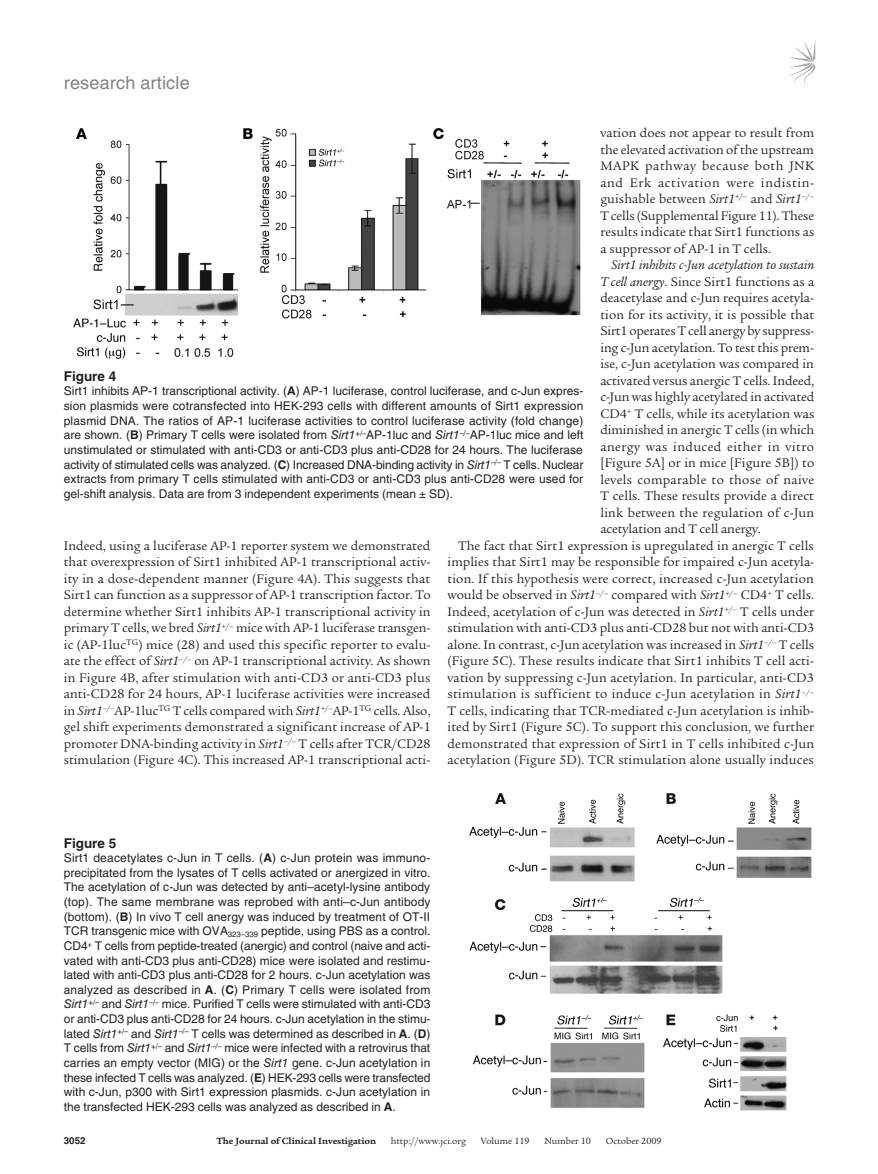
<style>
.page{position:relative;width:878px;height:1174px;background:#fff}
.page>*{position:absolute;margin:0;border:0;box-sizing:border-box;transform-origin:0 0}
.t1{font:18px "Helvetica LT Std";letter-spacing:.01em;color:#808285}
.t2{font:13.5px/16.5px "Legacy Serif Std";letter-spacing:.005em;color:#231f20;text-align:justify}
.t3{font:italic 13.5px "Legacy Serif Std";color:#231f20}
.t4{font:13.5px "Legacy Serif Std";letter-spacing:-.015em;color:#231f20}
.t5{font:13.5px "Legacy Serif Std";letter-spacing:.025em;color:#231f20}
.t6{font:13.5px "Legacy Serif Std";letter-spacing:.03em;color:#231f20}
.t7{font:700 13.5px "Helvetica LT Std";color:#231f20}
.t8{font:12px/14.5px "Helvetica LT Std";color:#231f20;text-align:justify}
.t9{font:9.75px "Legacy Serif Std";color:#231f20}
.t10{font:700 9.75px "Legacy Serif Std";color:#231f20}
.t11{font:700 9.75px "Helvetica LT Std";color:#231f20}
.s1{font-style:italic}
.s2{font-weight:700}
</style>
<div class="page">
<svg style="left:789px;top:41px;width:26px;height:44px"></svg>
<img style="left:73px;top:128px;width:508px;height:231px">
<img style="left:469px;top:793px;width:343px;height:318px">
<h1 class="t1" style="left:64px;top:72px;width:127px">research article</h1>
<p class="t2" style="left:600px;top:125px;width:215px">vation does not appear to result from the elevated activation of the upstream MAPK pathway because both JNK and Erk activation were indistin&shy;guishable between <span class="s1">Sirt1</span><sup>+/–</sup> and <span class="s1">Sirt1</span><sup>–/– </sup>T cells (Supplemental Figure 11). These results indicate that Sirt1 functions as a suppressor of AP-1 in T cells.</p>
<p class="t3" style="left:611px;top:257px;width:205px">Sirt1 inhibits c-Jun acetylation to sustain</p>
<p class="t2" style="left:600px;top:273px;width:215px"><span class="s1">T cell anergy</span>. Since Sirt1 functions as a</p>
<p class="t2" style="left:600px;top:290px;width:215px">deacetylase and c-Jun requires acetyla-</p>
<p class="t2" style="left:600px;top:306px;width:215px">tion for its activity, it is possible that</p>
<p class="t4" style="left:600px;top:323px;width:215px">Sirt1 operates T cell anergy by suppress-</p>
<p class="t2" style="left:600px;top:339px;width:215px">ing c-Jun acetylation. To test this prem-</p>
<p class="t2" style="left:600px;top:356px;width:215px">ise, c-Jun acetylation was compared in</p>
<p class="t2" style="left:600px;top:372px;width:215px">activated versus anergic T cells. Indeed,</p>
<p class="t2" style="left:600px;top:389px;width:215px">c-Jun was highly acetylated in activated</p>
<p class="t2" style="left:600px;top:405px;width:215px">CD4<sup>+</sup> T cells, while its acetylation was</p>
<p class="t2" style="left:600px;top:422px;width:215px">diminished in anergic T cells (in which</p>
<p class="t6" style="left:600px;top:439px;width:215px">anergy was induced either in vitro</p>
<p class="t2" style="left:600px;top:455px;width:215px">[Figure 5A] or in mice [Figure 5B]) to</p>
<p class="t5" style="left:600px;top:472px;width:215px">levels comparable to those of naive</p>
<p class="t2" style="left:600px;top:488px;width:215px">T cells. These results provide a direct</p>
<p class="t2" style="left:600px;top:504px;width:215px">link between the regulation of c-Jun</p>
<p class="t2" style="left:600px;top:521px;width:162px">acetylation and T cell anergy.</p>
<p class="t2" style="left:458px;top:537px;width:357px">The fact that Sirt1 expression is upregulated in anergic T cells</p>
<p class="t2" style="left:447px;top:554px;width:368px">implies that Sirt1 may be responsible for impaired c-Jun acetyla-</p>
<p class="t2" style="left:447px;top:570px;width:368px">tion. If this hypothesis were correct, increased c-Jun acetylation</p>
<p class="t2" style="left:447px;top:587px;width:368px">would be observed in <span class="s1">Sirt1</span><sup>–/–</sup> compared with <span class="s1">Sirt1</span><sup>+/–</sup> CD4<sup>+</sup> T cells.</p>
<p class="t2" style="left:447px;top:603px;width:368px">Indeed, acetylation of c-Jun was detected in <span class="s1">Sirt1</span><sup>+/–</sup> T cells under</p>
<p class="t2" style="left:447px;top:620px;width:368px">stimulation with anti-CD3 plus anti-CD28 but not with anti-CD3</p>
<p class="t2" style="left:447px;top:636px;width:368px">alone. In contrast, c-Jun acetylation was increased in <span class="s1">Sirt1</span><sup>–/–</sup> T cells</p>
<p class="t2" style="left:447px;top:653px;width:368px">(Figure 5C). These results indicate that Sirt1 inhibits T cell acti-</p>
<p class="t2" style="left:447px;top:669px;width:368px">vation by suppressing c-Jun acetylation. In particular, anti-CD3</p>
<p class="t2" style="left:447px;top:686px;width:368px">stimulation is sufficient to induce c-Jun acetylation in <span class="s1">Sirt1</span><sup>–/–</sup></p>
<p class="t2" style="left:447px;top:702px;width:368px">T cells, indicating that TCR-mediated c-Jun acetylation is inhib-</p>
<p class="t2" style="left:447px;top:719px;width:368px">ited by Sirt1 (Figure 5C). To support this conclusion, we further</p>
<p class="t2" style="left:447px;top:735px;width:368px">demonstrated that expression of Sirt1 in T cells inhibited c-Jun</p>
<p class="t2" style="left:447px;top:752px;width:368px">acetylation (Figure 5D). TCR stimulation alone usually induces</p>
<p class="t7" style="left:64px;top:368px;width:54px">Figure 4</p>
<p class="t8" style="left:64px;top:384px;width:521px">Sirt1 inhibits AP-1 transcriptional activity. (<span class="s2">A</span>) AP-1 luciferase, control luciferase, and c-Jun expres&shy;sion plasmids were cotransfected into HEK-293 cells with different amounts of Sirt1 expression plasmid DNA. The ratios of AP-1 luciferase activities to control luciferase activity (fold change) are shown. (<span class="s2">B</span>) Primary T cells were isolated from <span class="s1">Sirt1</span><sup>+/–</sup>AP-1luc and <span class="s1">Sirt1</span><sup>–/–</sup>AP-1luc mice and left unstimulated or stimulated with anti-CD3 or anti-CD3 plus anti-CD28 for 24 hours. The luciferase activity of stimulated cells was analyzed. (<span class="s2">C</span>) Increased DNA-binding activity in <span class="s1">Sirt1</span><sup>–/–</sup> T cells. Nuclear extracts from primary T cells stimulated with anti-CD3 or anti-CD3 plus anti-CD28 were used for gel-shift analysis. Data are from 3 independent experiments (mean ± SD).</p>
<p class="t2" style="left:64px;top:537px;width:368px">Indeed, using a luciferase AP-1 reporter system we demonstrated that overexpression of Sirt1 inhibited AP-1 transcriptional activ&shy;ity in a dose-dependent manner (Figure 4A). This suggests that Sirt1 can function as a suppressor of AP-1 transcription factor. To determine whether Sirt1 inhibits AP-1 transcriptional activity in primary T cells, we bred <span class="s1">Sirt1</span><sup>+/–</sup> mice with AP-1 luciferase transgen&shy;ic (AP-1luc<sup>TG</sup>) mice (28) and used this specific reporter to evalu&shy;ate the effect of <span class="s1">Sirt1</span><sup>–/–</sup> on AP-1 transcriptional activity. As shown in Figure 4B, after stimulation with anti-CD3 or anti-CD3 plus anti-CD28 for 24 hours, AP-1 luciferase activities were increased in <span class="s1">Sirt1</span><sup>–/–</sup>AP-1luc<sup>TG</sup> T cells compared with <span class="s1">Sirt1</span><sup>+/–</sup>AP-1<sup>TG</sup> cells. Also, gel shift experiments demonstrated a significant increase of AP-1 promoter DNA-binding activity in <span class="s1">Sirt1</span><sup>–/–</sup> T cells after TCR/CD28 stimulation (Figure 4C). This increased AP-1 transcriptional acti-</p>
<p class="t7" style="left:64px;top:834px;width:54px">Figure 5</p>
<p class="t8" style="left:64px;top:850px;width:368px">Sirt1 deacetylates c-Jun in T cells. (<span class="s2">A</span>) c-Jun protein was immuno&shy;precipitated from the lysates of T cells activated or anergized in vitro.<br>The acetylation of c-Jun was detected by anti–acetyl-lysine antibody (top). The same membrane was reprobed with anti–c-Jun antibody (bottom). (<span class="s2">B</span>) In vivo T cell anergy was induced by treatment of OT-II TCR transgenic mice with OVA<sub>323–339</sub> peptide, using PBS as a control.<br>CD4<sup>+</sup> T cells from peptide-treated (anergic) and control (naive and acti&shy;vated with anti-CD3 plus anti-CD28) mice were isolated and restimu&shy;lated with anti-CD3 plus anti-CD28 for 2 hours. c-Jun acetylation was analyzed as described in <span class="s2">A</span>. (<span class="s2">C</span>) Primary T cells were isolated from <span class="s1">Sirt1</span><sup>+/–</sup> and <span class="s1">Sirt1</span><sup>–/–</sup> mice. Purified T cells were stimulated with anti-CD3 or anti-CD3 plus anti-CD28 for 24 hours. c-Jun acetylation in the stimu&shy;lated <span class="s1">Sirt1</span><sup>+/–</sup> and <span class="s1">Sirt1</span><sup>–/–</sup> T cells was determined as described in <span class="s2">A</span>. (<span class="s2">D</span>)<br>T cells from <span class="s1">Sirt1</span><sup>+/–</sup> and <span class="s1">Sirt1</span><sup>–/–</sup> mice were infected with a retrovirus that carries an empty vector (MIG) or the <span class="s1">Sirt1</span> gene. c-Jun acetylation in these infected T cells was analyzed. (<span class="s2">E</span>) HEK-293 cells were transfected with c-Jun, p300 with Sirt1 expression plasmids. c-Jun acetylation in the transfected HEK-293 cells was analyzed as described in <span class="s2">A</span>.</p>
<p class="t11" style="left:64px;top:1134px;width:23px">3052</p>
<p class="t10" style="left:216px;top:1135px;width:161px">The Journal of Clinical Investigation</p>
<p class="t9" style="left:391px;top:1135px;width:77px">http://www.jci.org</p>
<p class="t9" style="left:480px;top:1135px;width:50px">Volume 119</p>
<p class="t9" style="left:544px;top:1135px;width:48px">Number 10</p>
<p class="t9" style="left:605px;top:1135px;width:57px">October 2009</p>
</div>
